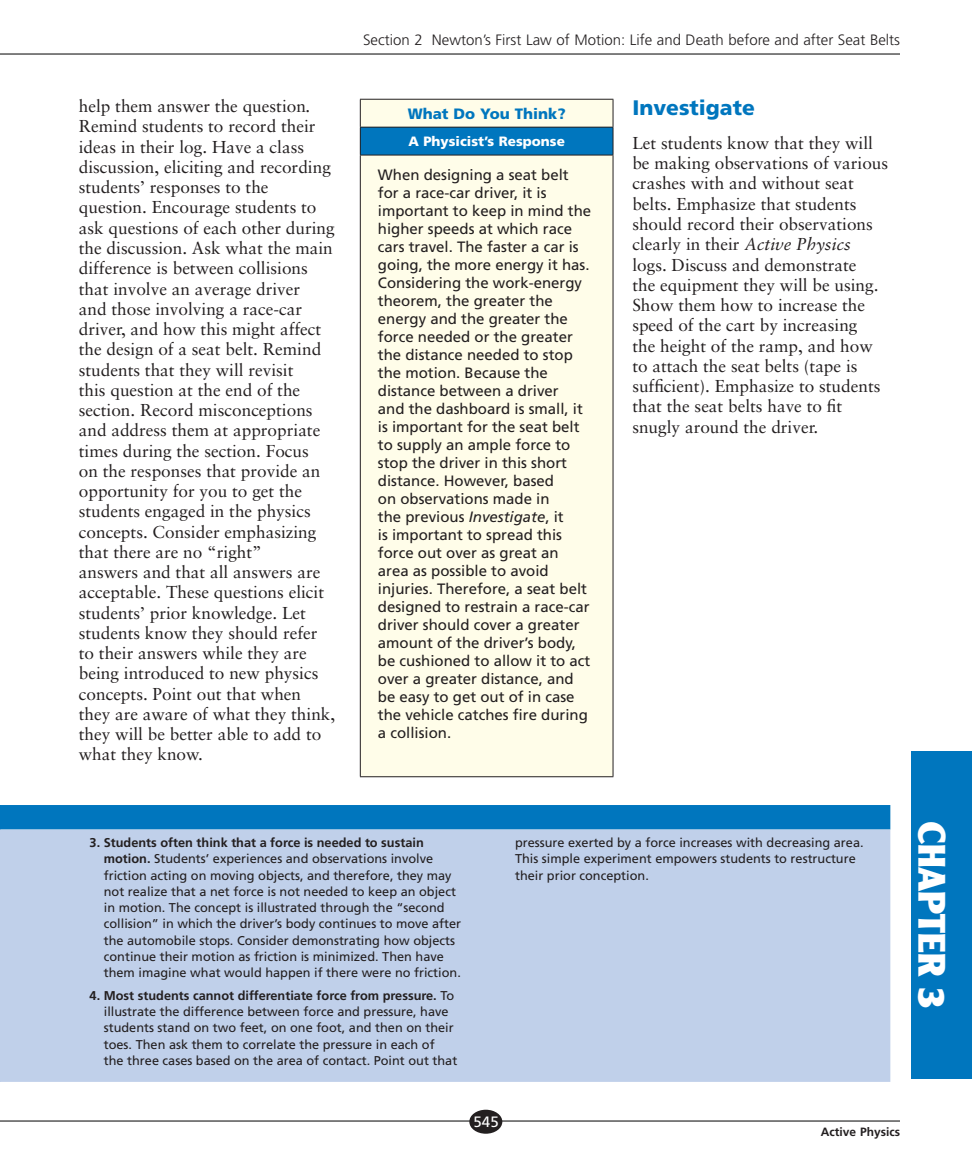
<style>
.page{position:relative;width:972px;height:1175px;background:#fff}
.page>*{position:absolute;margin:0;border:0;box-sizing:border-box;transform-origin:0 0}
.t1{font:900 37.5px "Clearface Gothic LH";color:#fff}
.t2{font:900 21px "Frutiger";color:#0076be}
.t3{font:17.25px/20.2px "Sabon";color:#231f20}
.t4{font:15px/18px "Frutiger";color:#231f20}
.t5{font:300 15px "Frutiger";color:#231f20}
.t6{font:900 15px "Frutiger";color:#0076be}
.t7{font:15px "Frutiger";color:#fff}
.t8{font:900 13.5px "Frutiger";color:#fff}
.t9{font:12.75px/16.2px "Frutiger";color:#231f20}
.t10{font:700 12px "Frutiger";color:#231f20}
.s1{font-style:italic}
.s2{font-weight:700}
</style>
<div class="page">
<hr style="left:0;top:1120px;width:900px;height:1px;background:#000">
<hr style="left:0;top:54px;width:900px;height:1px;background:#000">
<div style="left:469px;top:1109px;width:33px;height:24px;background:#231f20;border-radius:50%"></div>
<div style="left:361px;top:100px;width:252px;height:676px;background:#fffde9"></div>
<div style="left:360px;top:127px;width:253px;height:28px;background:#0076be"></div>
<hr style="left:360px;top:155px;width:1px;height:621px;background:#231f20">
<hr style="left:613px;top:155px;width:1px;height:621px;background:#231f20">
<hr style="left:360px;top:99px;width:253px;height:1px;background:#231f20">
<hr style="left:360px;top:127px;width:253px;height:1px;background:#231f20">
<svg style="left:360px;top:100px;width:1px;height:55px"></svg>
<svg style="left:613px;top:100px;width:1px;height:55px"></svg>
<hr style="left:360px;top:155px;width:253px;height:1px;background:#231f20">
<hr style="left:360px;top:776px;width:253px;height:1px;background:#231f20">
<svg style="left:0;top:805px;width:890px;height:276px;background:#afc8e6"></svg>
<div style="left:911px;top:751px;width:61px;height:327px;background:#0076be"></div>
<p class="t5" style="left:363px;top:34px;width:538px">Section 2 Newton’s First Law of Motion: Life and Death before and after Seat Belts</p>
<p class="t3" style="left:79px;top:97px;width:258px">help them answer the question<span class="s1">.<br></span>Remind students to record their ideas in their log. Have a class discussion, eliciting and recording students’ responses to the question. Encourage students to ask questions of each other during the discussion. Ask what the main difference is between collisions that involve an average driver<br>and those involving a race-car driver, and how this might affect the design of a seat belt. Remind students that they will revisit<br>this question at the end of the section. Record misconceptions and address them at appropriate times during the section. Focus<br>on the responses that provide an opportunity for you to get the students engaged in the physics concepts. Consider emphasizing that there are no “right”<br>answers and that all answers are acceptable. These questions elicit students’ prior knowledge. Let students know they should refer to their answers while they are being introduced to new physics concepts. Point out that when they are aware of what they think, they will be better able to add to what they know.</p>
<p class="t2" style="left:632px;top:99px;width:124px">Investigate</p>
<p class="t6" style="left:408px;top:108px;width:160px">What Do You Think?</p>
<p class="t8" style="left:408px;top:136px;width:158px">A Physicist’s Response</p>
<p class="t4" style="left:378px;top:167px;width:215px">When designing a seat belt for a race-car driver, it is important to keep in mind the higher speeds at which race cars travel. The faster a car is going, the more energy it has.<br>Considering the work-energy theorem, the greater the energy and the greater the force needed or the greater the distance needed to stop the motion. Because the distance between a driver<br>and the dashboard is small, it is important for the seat belt to supply an ample force to stop the driver in this short distance. However, based<br>on observations made in<br>the previous <span class="s1">Investigate</span>, it<br>is important to spread this force out over as great an area as possible to avoid injuries. Therefore, a seat belt designed to restrain a race-car driver should cover a greater amount of the driver’s body, be cushioned to allow it to act over a greater distance, and be easy to get out of in case the vehicle catches fire during a collision.</p>
<p class="t3" style="left:632px;top:134px;width:257px">Let students know that they will be making observations of various crashes with and without seat belts. Emphasize that students should record their observations clearly in their <span class="s1">Active Physics </span>logs. Discuss and demonstrate<br>the equipment they will be using.<br>Show them how to increase the speed of the cart by increasing<br>the height of the ramp, and how to attach the seat belts (tape is sufficient). Emphasize to students that the seat belts have to fit snugly around the driver.</p>
<p class="t9" style="left:104px;top:835px;width:359px;text-indent:-14px"><span class="s2">3. Students often think that a force is needed to sustain motion.</span> Students’ experiences and observations involve friction acting on moving objects, and therefore, they may not realize that a net force is not needed to keep an object in motion. The concept is illustrated through the “second collision” in which the driver’s body continues to move after the automobile stops. Consider demonstrating how objects continue their motion as friction is minimized. Then have them imagine what would happen if there were no friction.</p>
<p class="t9" style="left:104px;top:988px;width:355px;text-indent:-14px"><span class="s2">4. Most students cannot differentiate force from pressure.</span> To illustrate the difference between force and pressure, have students stand on two feet, on one foot, and then on their toes. Then ask them to correlate the pressure in each of the three cases based on the area of contact. Point out that</p>
<p class="t9" style="left:515px;top:835px;width:350px">pressure exerted by a force increases with decreasing area.<br>This simple experiment empowers students to restructure their prior conception.</p>
<h1 class="t1" style="left:945px;top:820px;width:190px;rotate:90deg">CHAPTER 3</h1>
<p class="t7" style="left:474px;top:1115px;width:27px">545</p>
<p class="t10" style="left:821px;top:1127px;width:81px">Active Physics</p>
</div>
